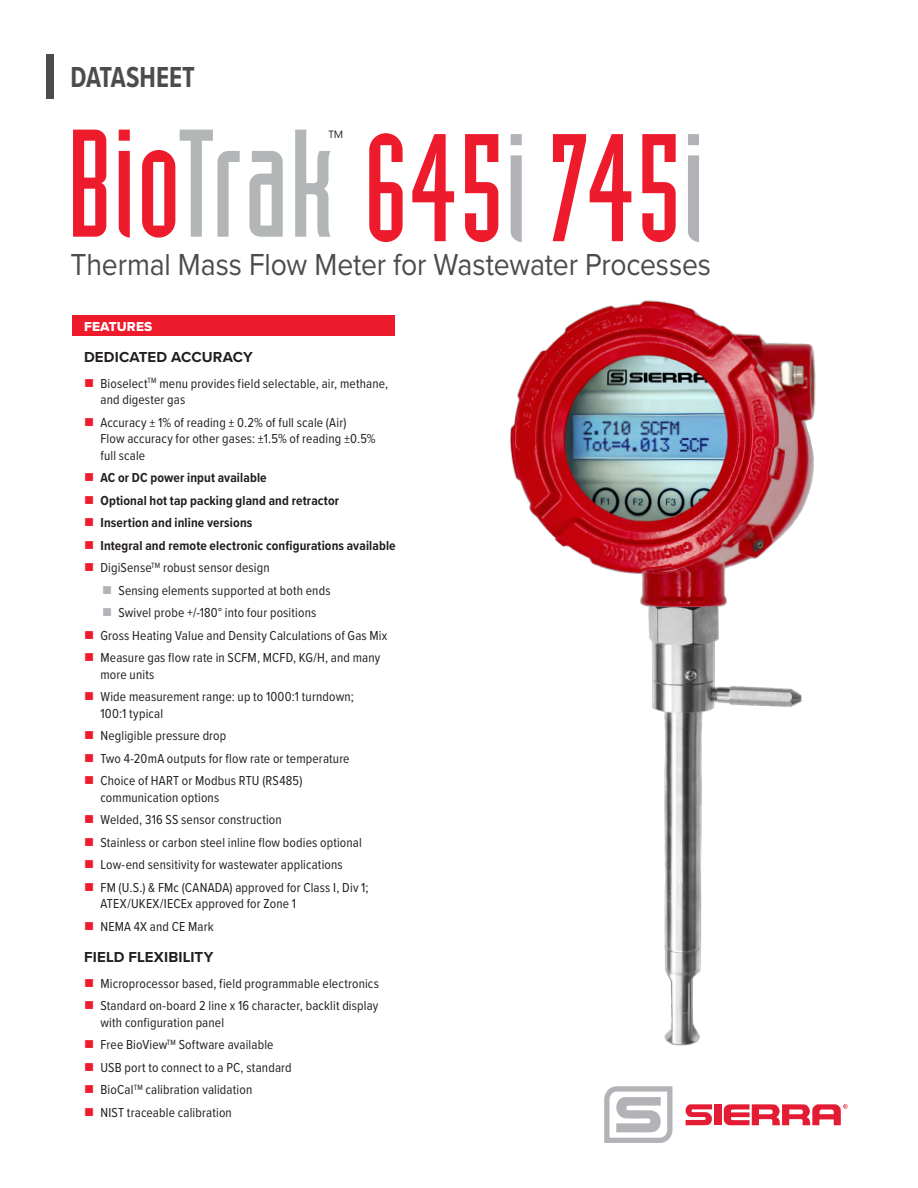
<style>
.page{position:relative;width:918px;height:1188px;background:#fff}
.page>*{position:absolute;margin:0;border:0;box-sizing:border-box;transform-origin:0 0}
.Model_Subhead{font:31.5px "Proxima Nova";letter-spacing:-.005em;color:#4b4c4d;scale:.9 1}
.t1{font:700 30px "Proxima Nova Cond";color:#4b4c4d;scale:.9 1}
.body_txt{font:700 15px "Proxima Nova";letter-spacing:.01em;color:#231f20}
.t2{font:13.5px/16.5px "Proxima Nova Cond";letter-spacing:.01em;color:#231f20}
.t3{font:700 13.5px "Proxima Nova Cond";letter-spacing:.01em;color:#231f20}
.Redbox_HD_Left_Align{font:13.5px "Proxima Nova Extrabld";letter-spacing:.015em;color:#fff}
.t4{font:10.5px "Segoe UI";color:#231f20}
.s1{color:#ee1b2d}
.s2{color:#b2b3b7}
</style>
<div class="page">
<img style="left:510px;top:300px;width:306px;height:746px">
<svg style="left:604px;top:1086px;width:69px;height:57px"></svg>
<svg style="left:685px;top:1104px;width:27px;height:21px"></svg>
<div style="left:714px;top:1104px;width:8px;height:21px;background:#e31c33"></div>
<svg style="left:724px;top:1104px;width:124px;height:21px"></svg>
<div style="left:46px;top:54px;width:8px;height:45px;background:#4b4c4d"></div>
<div style="left:72px;top:315px;width:322px;height:21px;background:#ee1b2d"></div>
<svg style="left:688px;top:134px;width:11px;height:108px"></svg>
<svg style="left:553px;top:134px;width:123px;height:108px"></svg>
<svg style="left:511px;top:134px;width:11px;height:108px"></svg>
<svg style="left:369px;top:133px;width:129px;height:109px"></svg>
<svg style="left:73px;top:130px;width:258px;height:108px"></svg>
<p class="t1" style="left:70px;top:55px;width:140px">DATASHEET</p>
<p class="t4" style="left:328px;top:125px;width:16px">TM</p>
<p class="Model_Subhead" style="left:70px;top:247px;width:713px">Thermal Mass Flow Meter for Wastewater Processes</p>
<p class="Redbox_HD_Left_Align" style="left:84px;top:316px;width:70px">FEATURES</p>
<p class="body_txt" style="left:84px;top:346px;width:170px">DEDICATED ACCURACY</p>
<p class="t2" style="left:100px;top:375px;width:289px;text-indent:-16px"><span class="s1">■</span> Bioselect<sup>TM</sup> menu provides field selectable, air, methane, and digester gas</p>
<p class="t2" style="left:100px;top:414px;width:277px;text-indent:-16px"><span class="s1">■</span> Accuracy ± 1% of reading ± 0.2% of full scale (Air)<br>Flow accuracy for other gases: ±1.5% of reading ±0.5% full scale</p>
<p class="t3" style="left:84px;top:468px;width:184px"><span class="s1">■</span> AC or DC power input available</p>
<p class="t3" style="left:84px;top:490px;width:257px"><span class="s1">■</span> Optional hot tap packing gland and retractor</p>
<p class="t3" style="left:84px;top:513px;width:170px"><span class="s1">■</span> Insertion and inline versions</p>
<p class="t3" style="left:84px;top:535px;width:313px"><span class="s1">■</span> Integral and remote electronic configurations available</p>
<p class="t2" style="left:84px;top:559px;width:187px"><span class="s1">■</span> DigiSense<sup>TM</sup> robust sensor design</p>
<p class="t2" style="left:102px;top:582px;width:230px"><span class="s2">■</span> Sensing elements supported at both ends</p>
<p class="t2" style="left:102px;top:604px;width:216px"><span class="s2">■</span> Swivel probe +/-180° into four positions</p>
<p class="t2" style="left:84px;top:627px;width:305px"><span class="s1">■</span> Gross Heating Value and Density Calculations of Gas Mix</p>
<p class="t2" style="left:100px;top:649px;width:281px;text-indent:-16px"><span class="s1">■</span> Measure gas flow rate in SCFM, MCFD, KG/H, and many more units</p>
<p class="t2" style="left:100px;top:688px;width:255px;text-indent:-16px"><span class="s1">■</span> Wide measurement range: up to 1000:1 turndown;<br>100:1 typical</p>
<p class="t2" style="left:84px;top:727px;width:144px"><span class="s1">■</span> Negligible pressure drop</p>
<p class="t2" style="left:84px;top:750px;width:267px"><span class="s1">■</span> Two 4-20mA outputs for flow rate or temperature</p>
<p class="t2" style="left:100px;top:772px;width:203px;text-indent:-16px"><span class="s1">■</span> Choice of HART or Modbus RTU (RS485) communication options</p>
<p class="t2" style="left:84px;top:811px;width:199px"><span class="s1">■</span> Welded, 316 SS sensor construction</p>
<p class="t2" style="left:84px;top:834px;width:279px"><span class="s1">■</span> Stainless or carbon steel inline flow bodies optional</p>
<p class="t2" style="left:84px;top:856px;width:260px"><span class="s1">■</span> Low-end sensitivity for wastewater applications</p>
<p class="t2" style="left:100px;top:879px;width:270px;text-indent:-16px"><span class="s1">■</span> FM (U.S.) &amp; FMc (CANADA) approved for Class I, Div 1;<br>ATEX/UKEX/IECEx approved for Zone 1</p>
<p class="t2" style="left:84px;top:918px;width:131px"><span class="s1">■</span> NEMA 4X and CE Mark</p>
<p class="body_txt" style="left:84px;top:946px;width:131px">FIELD FLEXIBILITY</p>
<p class="t2" style="left:84px;top:975px;width:297px"><span class="s1">■</span> Microprocessor based, field programmable electronics</p>
<p class="t2" style="left:100px;top:997px;width:279px;text-indent:-16px"><span class="s1">■</span> Standard on-board 2 line x 16 character, backlit display with configuration panel</p>
<p class="t2" style="left:84px;top:1036px;width:191px"><span class="s1">■</span> Free BioView<sup>TM</sup> Software available</p>
<p class="t2" style="left:84px;top:1059px;width:209px"><span class="s1">■</span> USB port to connect to a PC, standard</p>
<p class="t2" style="left:84px;top:1081px;width:170px"><span class="s1">■</span> BioCal<sup>TM</sup> calibration validation</p>
<p class="t2" style="left:84px;top:1104px;width:149px"><span class="s1">■</span> NIST traceable calibration</p>
</div>
